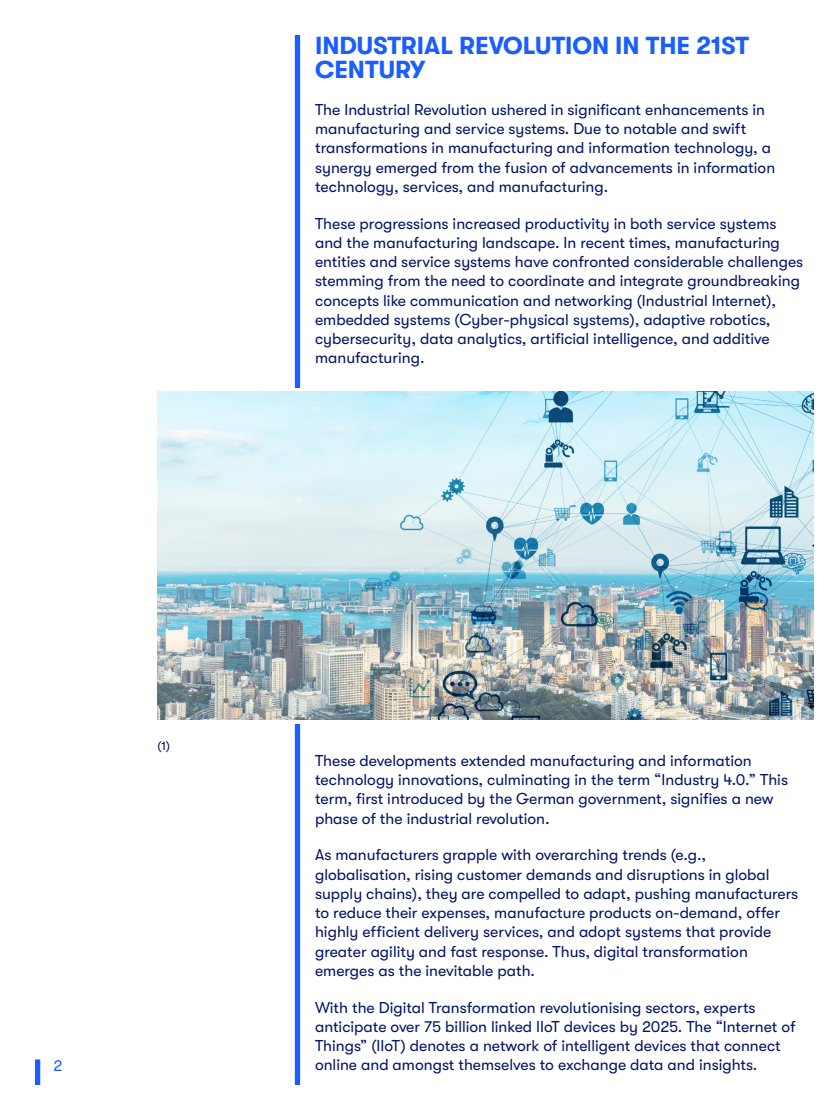
<style>
.page{position:relative;width:840px;height:1120px;background:#fff}
.page>*{position:absolute;margin:0;border:0;box-sizing:border-box;transform-origin:0 0}
.Header_2{font:700 24.5px/24.5px "GT Walsheim";color:#1a5eff}
.Body{font:15.75px/19.2px "GT Walsheim";color:#001464}
.t1{font:15.75px "GT Walsheim";color:#1a5eff}
.Number_under_Picture{font:12.25px "GT Walsheim";color:#001464}
</style>
<div class="page">
<div style="left:35px;top:1059px;width:5px;height:26px;background:#1a5eff"></div>
<div style="left:295px;top:35px;width:5px;height:1050px;background:#1a5eff"></div>
<div style="left:158px;top:388px;width:656px;height:335px;background:linear-gradient(to right,#fff,#fff)"></div>
<img style="left:157px;top:392px;width:657px;height:328px">
<p class="Header_2" style="left:315px;top:33px;width:436px">INDUSTRIAL REVOLUTION IN THE 21ST<br>CENTURY</p>
<p class="Body" style="left:315px;top:100px;width:462px">The Industrial Revolution ushered in significant enhancements in manufacturing and service systems. Due to notable and swift transformations in manufacturing and information technology, a synergy emerged from the fusion of advancements in information technology, services, and manufacturing.</p>
<p class="Body" style="left:315px;top:214px;width:490px">These progressions increased productivity in both service systems and the manufacturing landscape. In recent times, manufacturing entities and service systems have confronted considerable challenges stemming from the need to coordinate and integrate groundbreaking concepts like communication and networking (Industrial Internet), embedded systems (Cyber-physical systems), adaptive robotics, cybersecurity, data analytics, artificial intelligence, and additive manufacturing.</p>
<p class="Number_under_Picture" style="left:158px;top:739px;width:14px">(1)</p>
<p class="t1" style="left:53px;top:1057px;width:10px">2</p>
<p class="Body" style="left:315px;top:751px;width:475px">These developments extended manufacturing and information technology innovations, culminating in the term “Industry 4.0.” This term, first introduced by the German government, signifies a new phase of the industrial revolution.</p>
<p class="Body" style="left:315px;top:846px;width:485px">As manufacturers grapple with overarching trends (e.g., globalisation, rising customer demands and disruptions in global supply chains), they are compelled to adapt, pushing manufacturers to reduce their expenses, manufacture products on-demand, offer highly efficient delivery services, and adopt systems that provide greater agility and fast response. Thus, digital transformation emerges as the inevitable path.</p>
<p class="Body" style="left:315px;top:998px;width:482px">With the Digital Transformation revolutionising sectors, experts anticipate over 75 billion linked IIoT devices by 2025. The “Internet of Things” (IIoT) denotes a network of intelligent devices that connect online and amongst themselves to exchange data and insights.</p>
</div>
